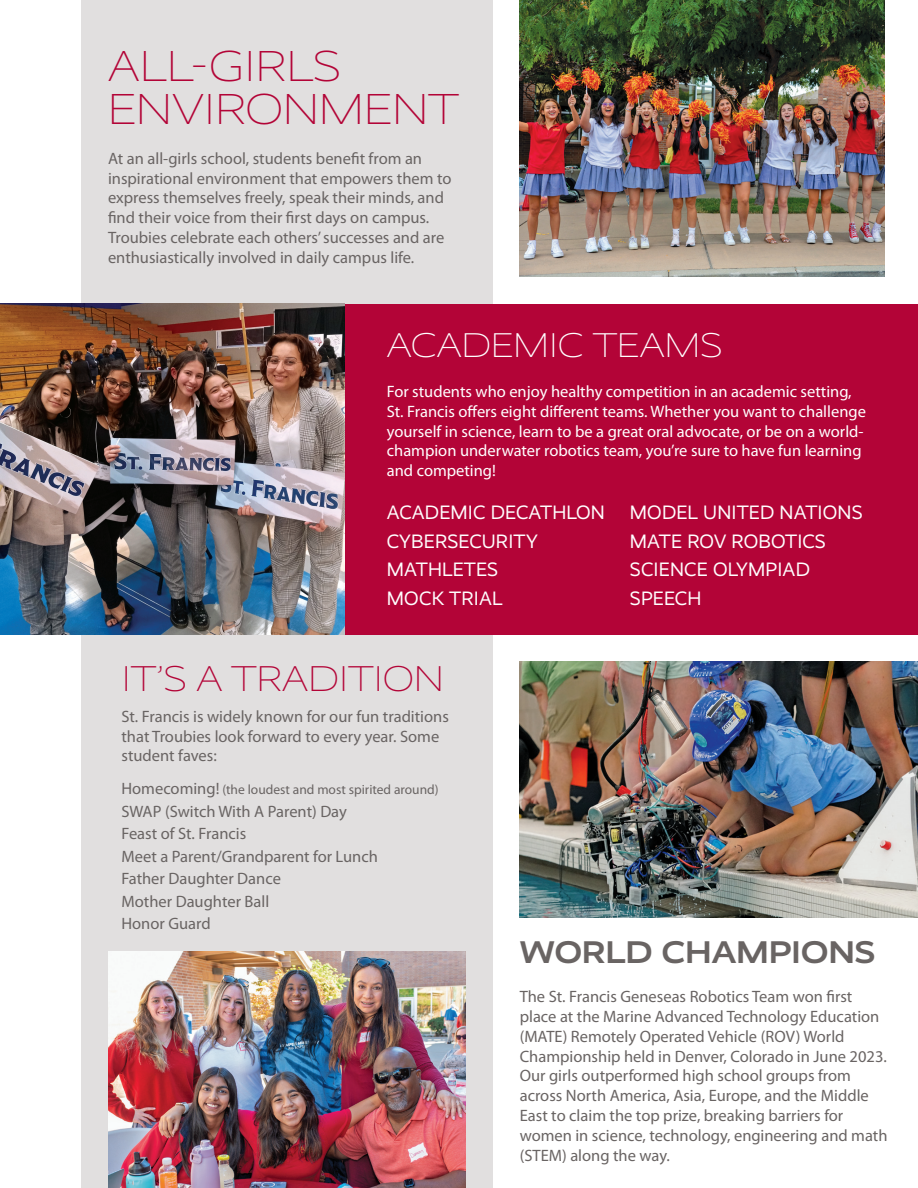
<style>
.page{position:relative;width:918px;height:1188px;background:#fff}
.page>*{position:absolute;margin:0;border:0;box-sizing:border-box;transform-origin:0 0}
.t1{font:300 43.5px/43.5px "Realist Wide";letter-spacing:.01em;color:#b30437}
.t2{font:300 36px "Realist Wide";color:#b30437}
.t3{font:300 34.5px "Realist Wide";letter-spacing:.01em;color:#fff}
.t4{font:700 31.5px "Realist Wide";letter-spacing:.01em;color:#696463}
.t5{font:19.5px/28.5px "Realist";letter-spacing:.01em;color:#fff}
.t6{font:16.5px/19.8px "Myriad Pro";color:#696463}
.t7{font:16.5px/19.8px "Myriad Pro";color:#fff}
.t8{font:13.5px "Myriad Pro";color:#696463}
.s1{font-size:16.5px}
</style>
<div class="page">
<div style="left:81px;top:0;width:412px;height:1188px;background:#e1dfdf"></div>
<div style="left:344px;top:304px;width:574px;height:330px;background:#b30437"></div>
<img style="left:0;top:304px;width:344px;height:330px">
<img style="left:108px;top:952px;width:358px;height:236px">
<img style="left:520px;top:0;width:364px;height:277px">
<img style="left:520px;top:662px;width:398px;height:256px">
<h1 class="t1" style="left:108px;top:45px;width:352px">ALL-GIRLS<br>ENVIRONMENT</h1>
<p class="t6" style="left:108px;top:148px;width:345px">At an all-girls school, students benefit from an inspirational environment that empowers them to express themselves freely, speak their minds, and find their voice from their first days on campus.<br>Troubies celebrate each others’ successes and are enthusiastically involved in daily campus life.</p>
<h3 class="t3" style="left:387px;top:326px;width:337px">ACADEMIC TEAMS</h3>
<p class="t7" style="left:387px;top:381px;width:481px">For students who enjoy healthy competition in an academic setting, St. Francis offers eight different teams. Whether you want to challenge yourself in science, learn to be a great oral advocate, or be on a world&shy;champion underwater robotics team, you’re sure to have fun learning and competing!</p>
<p class="t5" style="left:387px;top:498px;width:219px">ACADEMIC DECATHLON<br>CYBERSECURITY<br>MATHLETES<br>MOCK TRIAL</p>
<p class="t5" style="left:630px;top:498px;width:234px">MODEL UNITED NATIONS<br>MATE ROV ROBOTICS<br>SCIENCE OLYMPIAD<br>SPEECH</p>
<h2 class="t2" style="left:122px;top:659px;width:323px">IT’S A TRADITION</h2>
<p class="t6" style="left:122px;top:706px;width:329px">St. Francis is widely known for our fun traditions that Troubies look forward to every year. Some student faves:</p>
<p class="t8" style="left:122px;top:782px;width:319px"><span class="s1">Homecoming!</span> (the loudest and most spirited around)</p>
<p class="t6" style="left:122px;top:800px;width:258px;line-height:22.5px">SWAP (Switch With A Parent) Day<br>Feast of St. Francis<br>Meet a Parent/Grandparent for Lunch<br>Father Daughter Dance<br>Mother Daughter Ball<br>Honor Guard</p>
<h3 class="t4" style="left:520px;top:933px;width:357px">WORLD CHAMPIONS</h3>
<p class="t6" style="left:520px;top:986px;width:369px">The St. Francis Geneseas Robotics Team won first place at the Marine Advanced Technology Education (MATE) Remotely Operated Vehicle (ROV) World Championship held in Denver, Colorado in June 2023.<br>Our girls outperformed high school groups from across North America, Asia, Europe, and the Middle East to claim the top prize, breaking barriers for women in science, technology, engineering and math (STEM) along the way.</p>
</div>
